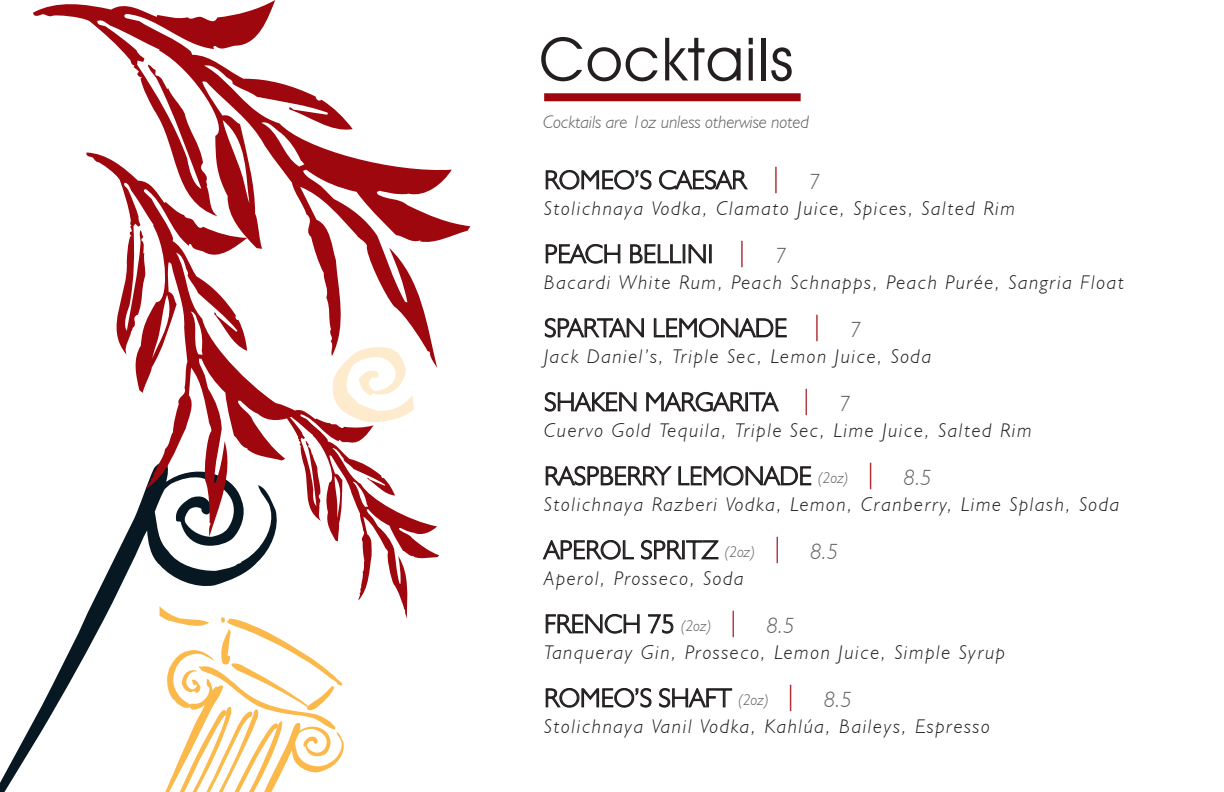
<style>
.page{position:relative;width:1224px;height:792px;background:#fff}
.page>*{position:absolute;margin:0;border:0;box-sizing:border-box;transform-origin:0 0}
.t1{font:60px "Avant Garde IT Cby BT";letter-spacing:.025em;color:#231f20}
.t2{font:300 26.4px "Humanist 521 BT";color:#231f20}
.t3{font:italic 300 19.8px "Humanist 521 BT";letter-spacing:.09em;color:#231f20}
.t4{font:italic 300 18px "Humanist 521 BT";color:#636366}
.s1{color:#9d070d}
.s2{font-style:italic;font-size:22px;color:#636366}
.s3{font-style:italic;font-size:15.4px;color:#636366}
</style>
<div class="page">
<svg style="left:0;top:538px;width:257px;height:254px"></svg>
<svg style="left:257px;top:410px;width:182px;height:209px"></svg>
<svg style="left:124px;top:369px;width:171px;height:169px"></svg>
<svg style="left:33px;top:0;width:437px;height:369px"></svg>
<div style="left:544px;top:93px;width:257px;height:8px;background:#9d070d"></div>
<svg style="left:545px;top:170px;width:107px;height:20px"></svg>
<svg style="left:659px;top:170px;width:89px;height:20px"></svg>
<svg style="left:545px;top:244px;width:76px;height:20px"></svg>
<svg style="left:630px;top:244px;width:76px;height:20px"></svg>
<div style="left:709px;top:244px;width:3px;height:19px;border:1px solid #231f20"></div>
<svg style="left:544px;top:318px;width:100px;height:20px"></svg>
<svg style="left:653px;top:318px;width:134px;height:20px"></svg>
<svg style="left:544px;top:392px;width:93px;height:20px"></svg>
<svg style="left:646px;top:392px;width:133px;height:20px"></svg>
<svg style="left:545px;top:466px;width:267px;height:20px"></svg>
<svg style="left:542px;top:540px;width:92px;height:20px"></svg>
<svg style="left:641px;top:540px;width:78px;height:20px"></svg>
<svg style="left:545px;top:614px;width:95px;height:20px"></svg>
<svg style="left:648px;top:614px;width:26px;height:20px"></svg>
<svg style="left:545px;top:688px;width:107px;height:20px"></svg>
<svg style="left:659px;top:688px;width:74px;height:20px"></svg>
<svg style="left:332px;top:345px;width:82px;height:77px"></svg>
<svg style="left:160px;top:606px;width:185px;height:186px"></svg>
<h1 class="t1" style="left:539px;top:23px;width:255px">Cocktails</h1>
<p class="t4" style="left:543px;top:111px;width:268px">Cocktails are 1oz unless otherwise noted</p>
<h2 class="t2" style="left:544px;top:164px;width:278px">ROMEO’S CAESAR <span class="s1">|</span> <span class="s2">7</span></h2>
<p class="t3" style="left:544px;top:196px;width:473px">Stolichnaya Vodka, Clamato Juice, Spices, Salted Rim</p>
<h2 class="t2" style="left:544px;top:238px;width:244px">PEACH BELLINI <span class="s1">|</span> <span class="s2">7</span></h2>
<p class="t3" style="left:544px;top:270px;width:581px">Bacardi White Rum, Peach Schnapps, Peach Purée, Sangria Float</p>
<h2 class="t2" style="left:544px;top:312px;width:319px">SPARTAN LEMONADE <span class="s1">|</span> <span class="s2">7</span></h2>
<p class="t3" style="left:544px;top:344px;width:389px">Jack Daniel’s, Triple Sec, Lemon Juice, Soda</p>
<h2 class="t2" style="left:544px;top:386px;width:308px">SHAKEN MARGARITA <span class="s1">|</span> <span class="s2">7</span></h2>
<p class="t3" style="left:544px;top:418px;width:489px">Cuervo Gold Tequila, Triple Sec, Lime Juice, Salted Rim</p>
<h2 class="t2" style="left:544px;top:460px;width:389px">RASPBERRY LEMONADE <span class="s3">(2oz)</span> <span class="s1">|</span> <span class="s2">8.5</span></h2>
<p class="t3" style="left:544px;top:492px;width:577px">Stolichnaya Razberi Vodka, Lemon, Cranberry, Lime Splash, Soda</p>
<h2 class="t2" style="left:544px;top:534px;width:296px">APEROL SPRITZ <span class="s3">(2oz)</span> <span class="s1">|</span> <span class="s2">8.5</span></h2>
<p class="t3" style="left:544px;top:566px;width:201px">Aperol, Prosseco, Soda</p>
<h2 class="t2" style="left:544px;top:608px;width:252px">FRENCH 75 <span class="s3">(2oz)</span> <span class="s1">|</span> <span class="s2">8.5</span></h2>
<p class="t3" style="left:544px;top:640px;width:463px">Tanqueray Gin, Prosseco, Lemon Juice, Simple Syrup</p>
<h2 class="t2" style="left:544px;top:682px;width:309px">ROMEO’S SHAFT <span class="s3">(2oz)</span> <span class="s1">|</span> <span class="s2">8.5</span></h2>
<p class="t3" style="left:544px;top:714px;width:447px">Stolichnaya Vanil Vodka, Kahlúa, Baileys, Espresso</p>
</div>
